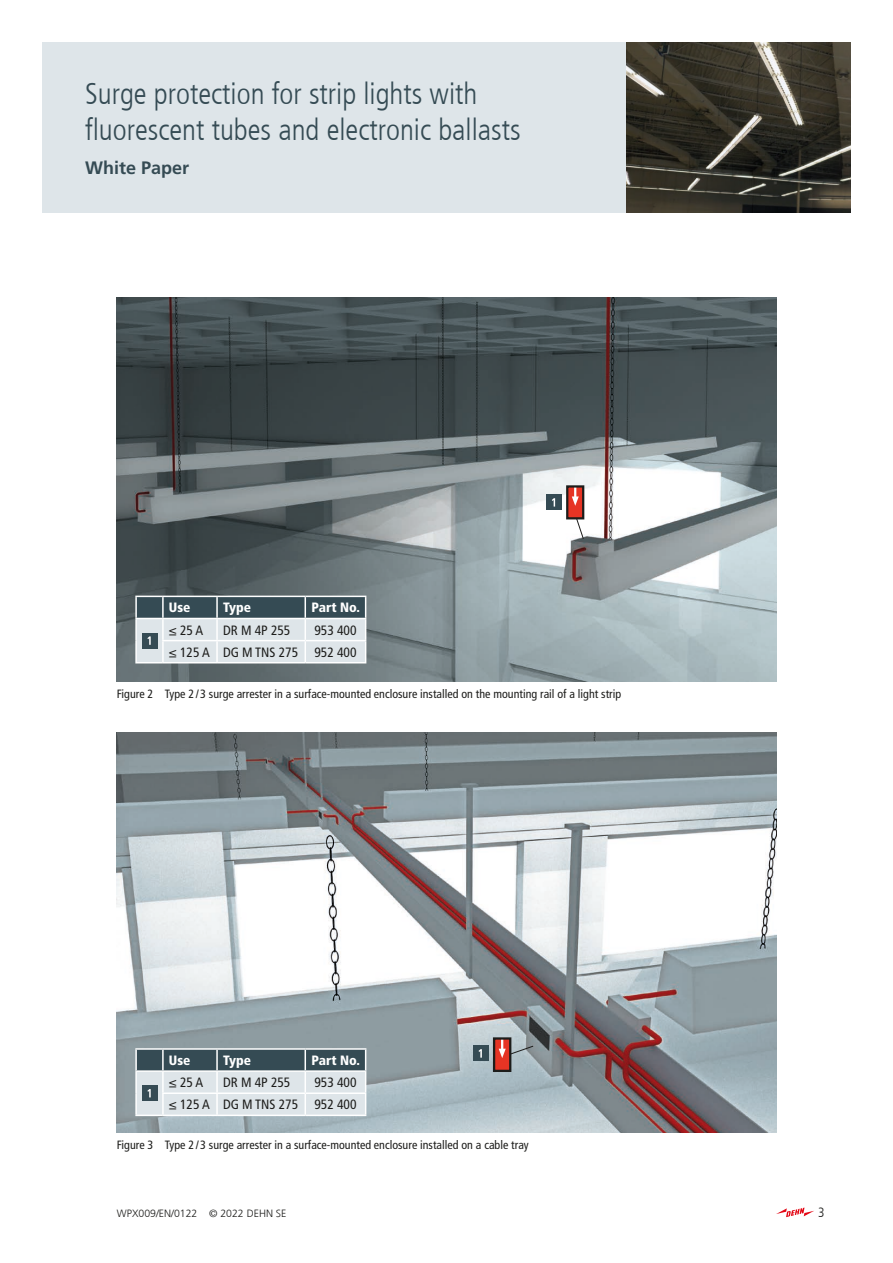
<style>
.page{position:relative;width:893px;height:1263px;background:#fff}
.page>*{position:absolute;margin:0;border:0;box-sizing:border-box;transform-origin:0 0}
.t1{font:300 condensed 30px/36px "Frutiger LT Com";color:#354b54}
.t2{font:700 18px "Frutiger LT Com";color:#354b54}
.t3{font:condensed 13.5px/22.2px "Frutiger LT Com";color:#1d1d1b;text-align:right}
.t4{font:900 condensed 13.5px "Frutiger LT Com";color:#fff}
.t5{font:300 condensed 13.5px "Frutiger LT Com";color:#1d1d1b}
.t6{font:condensed 12px "Frutiger LT Com";color:#1d1d1b}
.t7{font:300 10.5px "Frutiger LT Com";color:#1d1d1b}
</style>
<div class="page">
<svg style="left:776px;top:1207px;width:38px;height:10px"></svg>
<div style="left:43px;top:43px;width:807px;height:170px;background:#dee5e9"></div>
<img style="left:117px;top:298px;width:659px;height:383px">
<div style="left:567px;top:486px;width:16px;height:32px;background:#e63424"></div>
<div style="left:566px;top:485px;width:18px;height:34px;border:2px solid #1d1d1b"></div>
<svg style="left:570px;top:486px;width:14px;height:54px"></svg>
<div style="left:546px;top:495px;width:16px;height:15px;background:#354b54"></div>
<svg style="left:552px;top:498px;width:3px;height:9px"></svg>
<svg style="left:135px;top:596px;width:231px;height:67px;background:#abb6bc"></svg>
<img style="left:117px;top:732px;width:659px;height:401px">
<div style="left:473px;top:1045px;width:16px;height:16px;background:#354b54"></div>
<svg style="left:478px;top:1049px;width:4px;height:9px"></svg>
<div style="left:494px;top:1038px;width:16px;height:33px;background:#e63424"></div>
<div style="left:493px;top:1037px;width:18px;height:35px;border:2px solid #1d1d1b"></div>
<svg style="left:493px;top:1038px;width:41px;height:23px"></svg>
<hr style="left:135px;top:1070px;width:28px;height:2px;background:#fff">
<hr style="left:135px;top:1048px;width:28px;height:2px;background:#fff">
<hr style="left:135px;top:1050px;width:2px;height:20px;background:#fff">
<hr style="left:163px;top:1048px;width:54px;height:2px;background:#fff">
<hr style="left:217px;top:1048px;width:88px;height:2px;background:#fff">
<hr style="left:305px;top:1048px;width:61px;height:2px;background:#fff">
<hr style="left:135px;top:1072px;width:2px;height:21px;background:#fff">
<hr style="left:135px;top:1093px;width:2px;height:21px;background:#fff">
<hr style="left:135px;top:1114px;width:28px;height:2px;background:#fff">
<hr style="left:163px;top:1114px;width:54px;height:2px;background:#fff">
<hr style="left:217px;top:1114px;width:88px;height:2px;background:#fff">
<hr style="left:305px;top:1114px;width:61px;height:2px;background:#fff">
<svg style="left:136px;top:1049px;width:230px;height:66px;background:#aab5bb"></svg>
<img style="left:626px;top:43px;width:224px;height:170px">
<h1 class="t1" style="left:85px;top:76px;width:437px">Surge protection for strip lights with fluorescent tubes and electronic ballasts</h1>
<h2 class="t2" style="left:85px;top:157px;width:106px">White Paper</h2>
<p class="t4" style="left:169px;top:600px;width:23px">Use</p>
<p class="t4" style="left:223px;top:600px;width:30px">Type</p>
<p class="t4" style="left:312px;top:600px;width:50px">Part No.</p>
<p class="t3" style="left:169px;top:619px;width:36px">≤ 25 A</p>
<p class="t3" style="left:223px;top:619px;width:69px">DR M 4P 255</p>
<p class="t3" style="left:169px;top:619px;width:189px">953 400<br>≤ 125 A DG M TNS 275 952 400</p>
<p class="t6" style="left:117px;top:687px;width:506px">Figure 2 Type 2 / 3 surge arrester in a surface-mounted enclosure installed on the mounting rail of a light strip</p>
<p class="t4" style="left:169px;top:1052px;width:23px">Use</p>
<p class="t4" style="left:223px;top:1052px;width:30px">Type</p>
<p class="t4" style="left:312px;top:1052px;width:50px">Part No.</p>
<p class="t3" style="left:169px;top:1071px;width:36px">≤ 25 A</p>
<p class="t3" style="left:223px;top:1071px;width:69px">DR M 4P 255</p>
<p class="t3" style="left:169px;top:1071px;width:189px">953 400<br>≤ 125 A DG M TNS 275 952 400</p>
<p class="t6" style="left:117px;top:1138px;width:413px">Figure 3 Type 2 / 3 surge arrester in a surface-mounted enclosure installed on a cable tray</p>
<p class="t7" style="left:117px;top:1207px;width:171px">WPX009/EN/0122 © 2022 DEHN SE</p>
<p class="t5" style="left:818px;top:1205px;width:8px">3</p>
</div>
